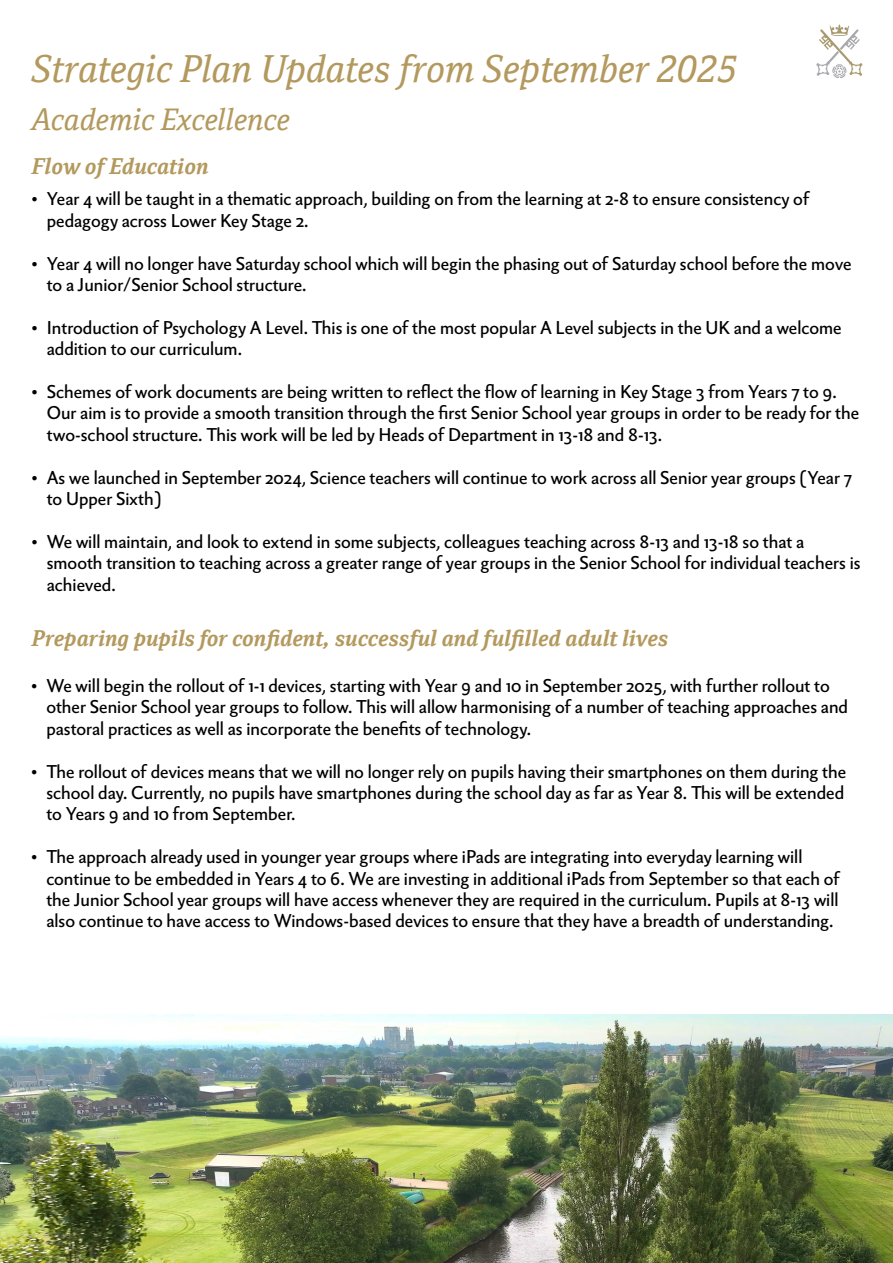
<style>
.page{position:relative;width:893px;height:1263px;background:#fff}
.page>*{position:absolute;margin:0;border:0;box-sizing:border-box;transform-origin:0 0}
.t1{font:italic 37.35px "Cordale";color:#b3995d}
.t2{font:italic 29.85px "Cordale";letter-spacing:-.01em;color:#b3995d}
.t3{font:italic 700 22.05px "Cordale";color:#b3995d}
.t4{font:17.85px/21.5px "Berling Nova Sans Pro";color:#000}
.s1{font-family:"Times New Roman"}
</style>
<div class="page">
<img style="left:816px;top:24px;width:47px;height:54px">
<img style="left:0;top:1014px;width:893px;height:249px">
<h1 class="t1" style="left:31px;top:47px;width:708px">Strategic Plan Updates from September 2025</h1>
<h2 class="t2" style="left:31px;top:102px;width:260px">Academic Excellence</h2>
<p class="t3" style="left:32px;top:153px;width:179px">Flow of Education</p>
<p class="t4" style="left:47px;top:187px;width:764px;text-indent:-15px"><span class="s1">•</span> Year 4 will be taught in a thematic approach, building on from the learning at 2-8 to ensure consistency of pedagogy across Lower Key Stage 2.</p>
<p class="t4" style="left:47px;top:251px;width:806px;text-indent:-15px"><span class="s1">•</span> Year 4 will no longer have Saturday school which will begin the phasing out of Saturday school before the move to a Junior/Senior School structure.</p>
<p class="t4" style="left:47px;top:315px;width:796px;text-indent:-15px"><span class="s1">•</span> Introduction of Psychology A Level. This is one of the most popular A Level subjects in the UK and a welcome addition to our curriculum.</p>
<p class="t4" style="left:47px;top:379px;width:814px;text-indent:-15px"><span class="s1">•</span> Schemes of work documents are being written to reflect the flow of learning in Key Stage 3 from Years 7 to 9.<br>Our aim is to provide a smooth transition through the first Senior School year groups in order to be ready for the two-school structure. This work will be led by Heads of Department in 13-18 and 8-13.</p>
<p class="t4" style="left:47px;top:465px;width:807px;text-indent:-15px"><span class="s1">•</span> As we launched in September 2024, Science teachers will continue to work across all Senior year groups (Year 7 to Upper Sixth)</p>
<p class="t4" style="left:47px;top:529px;width:815px;text-indent:-15px"><span class="s1">•</span> We will maintain, and look to extend in some subjects, colleagues teaching across 8-13 and 13-18 so that a smooth transition to teaching across a greater range of year groups in the Senior School for individual teachers is achieved.</p>
<p class="t3" style="left:32px;top:626px;width:638px">Preparing pupils for confident, successful and fulfilled adult lives</p>
<p class="t4" style="left:46px;top:673px;width:803px;text-indent:-15px"><span class="s1">•</span> We will begin the rollout of 1-1 devices, starting with Year 9 and 10 in September 2025, with further rollout to other Senior School year groups to follow. This will allow harmonising of a number of teaching approaches and pastoral practices as well as incorporate the benefits of technology.</p>
<p class="t4" style="left:46px;top:759px;width:801px;text-align:justify;text-indent:-15px"><span class="s1">•</span> The rollout of devices means that we will no longer rely on pupils having their smartphones on them during the school day. Currently, no pupils have smartphones during the school day as far as Year 8. This will be extended to Years 9 and 10 from September.</p>
<p class="t4" style="left:46px;top:845px;width:795px;text-indent:-15px"><span class="s1">•</span> The approach already used in younger year groups where iPads are integrating into everyday learning will continue to be embedded in Years 4 to 6. We are investing in additional iPads from September so that each of the Junior School year groups will have access whenever they are required in the curriculum. Pupils at 8-13 will also continue to have access to Windows-based devices to ensure that they have a breadth of understanding.</p>
</div>
